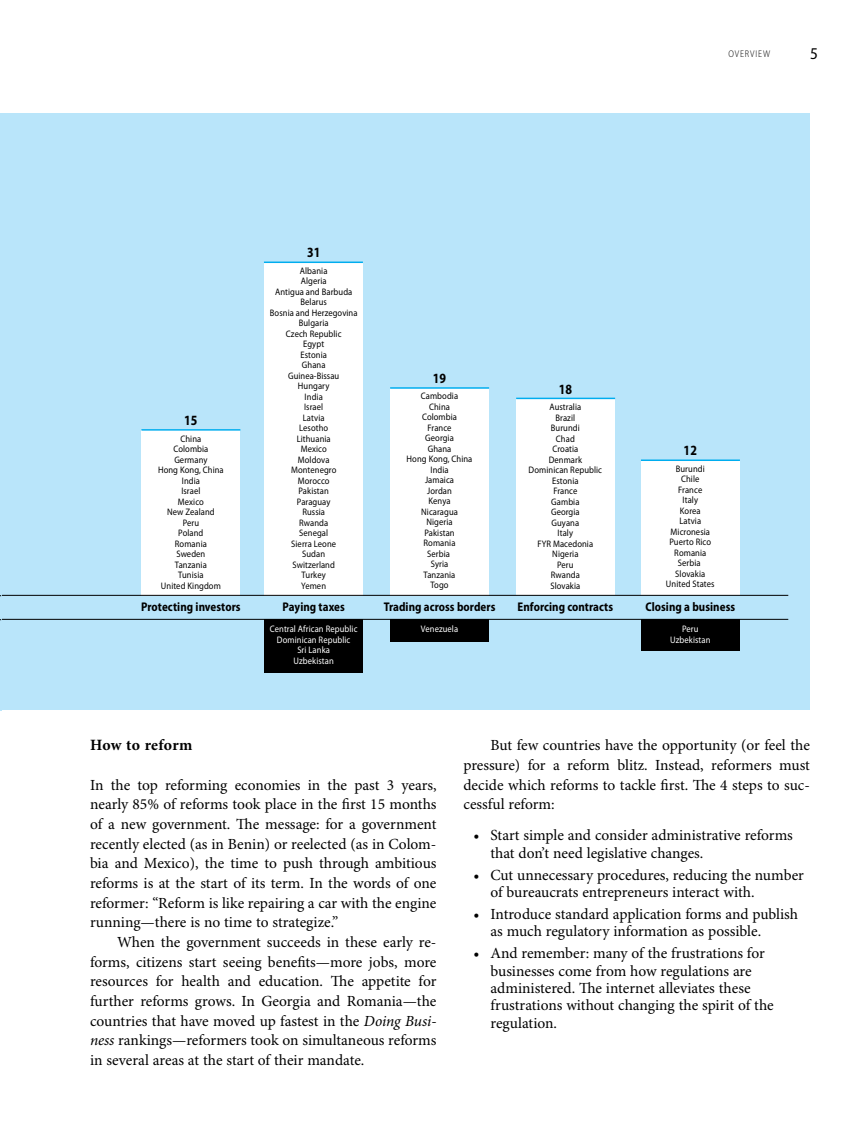
<style>
.page{position:relative;width:864px;height:1134px;background:#fff}
.page>*{position:absolute;margin:0;border:0;box-sizing:border-box;transform-origin:0 0}
.t1{font:700 15.75px "Minion Pro";letter-spacing:.015em;color:#000}
.t2{font:15.45px/19.6px "Minion Pro";color:#000}
.t3{font:700 semi-condensed 14.1px "Myriad Pro";letter-spacing:.01em;color:#000;scale:.9 1}
.t4{font:700 semi-condensed 12.6px "Myriad Pro";letter-spacing:.005em;color:#000;scale:.93 1}
.t5{font:300 semi-condensed 9.75px "Myriad Pro";letter-spacing:.095em;color:#000;scale:.95 1}
.t6{font:9.45px/10.5px "Myriad Pro";letter-spacing:.01em;color:#000;text-align:center;scale:.9 1}
.t7{font:9.45px/10.5px "Myriad Pro";letter-spacing:.01em;color:#fff;text-align:center;scale:.9 1}
.s1{font-style:italic}
</style>
<div class="page">
<div style="left:0;top:113px;width:810px;height:597px;background:#b9e5fa"></div>
<hr style="left:0;top:619px;width:788px;height:1px;background:#000">
<div style="left:390px;top:620px;width:99px;height:22px;background:#000"></div>
<div style="left:141px;top:430px;width:99px;height:165px;background:#fff"></div>
<div style="left:390px;top:388px;width:99px;height:207px;background:#fff"></div>
<div style="left:264px;top:262px;width:99px;height:333px;background:#fff"></div>
<div style="left:264px;top:620px;width:99px;height:53px;background:#000"></div>
<div style="left:516px;top:398px;width:99px;height:197px;background:#fff"></div>
<div style="left:641px;top:460px;width:99px;height:135px;background:#fff"></div>
<div style="left:641px;top:619px;width:99px;height:32px;background:#000"></div>
<hr style="left:141px;top:429px;width:99px;height:2px;background:#00adef">
<hr style="left:390px;top:387px;width:99px;height:2px;background:#00adef">
<hr style="left:264px;top:262px;width:99px;height:1px;background:#00adef">
<hr style="left:516px;top:398px;width:99px;height:1px;background:#00adef">
<hr style="left:641px;top:460px;width:99px;height:1px;background:#00adef">
<hr style="left:0;top:595px;width:788px;height:1px;background:#000">
<hr style="left:0;top:114px;width:2px;height:596px;background:#b9e5fa">
<p class="t5" style="left:728px;top:48px;width:46px">OVERVIEW</p>
<p class="t3" style="left:184px;top:411px;width:16px">15</p>
<p class="t6" style="left:158px;top:433px;width:75px">China<br>Colombia<br>Germany<br>Hong Kong, China<br>India<br>Israel<br>Mexico<br>New Zealand<br>Peru<br>Poland<br>Romania<br>Sweden<br>Tanzania<br>Tunisia<br>United Kingdom</p>
<p class="t4" style="left:141px;top:599px;width:108px">Protecting investors</p>
<p class="t3" style="left:307px;top:243px;width:16px">31</p>
<p class="t6" style="left:270px;top:265px;width:99px">Albania<br>Algeria<br>Antigua and Barbuda<br>Belarus<br>Bosnia and Herzegovina<br>Bulgaria<br>Czech Republic<br>Egypt<br>Estonia<br>Ghana<br>Guinea-Bissau<br>Hungary<br>India<br>Israel<br>Latvia<br>Lesotho<br>Lithuania<br>Mexico<br>Moldova<br>Montenegro<br>Morocco<br>Pakistan<br>Paraguay<br>Russia<br>Rwanda<br>Senegal<br>Sierra Leone<br>Sudan<br>Switzerland<br>Turkey<br>Yemen</p>
<p class="t4" style="left:283px;top:599px;width:68px">Paying taxes</p>
<p class="t7" style="left:270px;top:624px;width:99px">Central African Republic<br>Dominican Republic<br>Sri Lanka<br>Uzbekistan</p>
<p class="t3" style="left:433px;top:369px;width:16px">19</p>
<p class="t6" style="left:407px;top:391px;width:75px">Cambodia<br>China<br>Colombia<br>France<br>Georgia<br>Ghana<br>Hong Kong, China<br>India<br>Jamaica<br>Jordan<br>Kenya<br>Nicaragua<br>Nigeria<br>Pakistan<br>Romania<br>Serbia<br>Syria<br>Tanzania<br>Togo</p>
<p class="t4" style="left:384px;top:598px;width:122px">Trading across borders</p>
<p class="t7" style="left:421px;top:624px;width:43px">Venezuela</p>
<p class="t3" style="left:559px;top:380px;width:16px">18</p>
<p class="t6" style="left:529px;top:402px;width:83px">Australia<br>Brazil<br>Burundi<br>Chad<br>Croatia<br>Denmark<br>Dominican Republic<br>Estonia<br>France<br>Gambia<br>Georgia<br>Guyana<br>Italy<br>FYR Macedonia<br>Nigeria<br>Peru<br>Rwanda<br>Slovakia</p>
<p class="t4" style="left:518px;top:599px;width:104px">Enforcing contracts</p>
<p class="t3" style="left:684px;top:441px;width:16px">12</p>
<p class="t6" style="left:666px;top:463px;width:55px">Burundi<br>Chile<br>France<br>Italy<br>Korea<br>Latvia<br>Micronesia<br>Puerto Rico<br>Romania<br>Serbia<br>Slovakia<br>United States</p>
<p class="t4" style="left:645px;top:599px;width:98px">Closing a business</p>
<p class="t7" style="left:670px;top:624px;width:46px">Peru<br>Uzbekistan</p>
<p class="t1" style="left:90px;top:736px;width:104px">How to reform</p>
<p class="t2" style="left:90px;top:776px;width:348px;text-align:justify">In the top reforming economies in the past 3 years, nearly 85% of reforms took place in the first 15 months of a new government. The message: for a government recently elected (as in Benin) or reelected (as in Colom&shy;bia and Mexico), the time to push through ambitious reforms is at the start of its term. In the words of one reformer: “Reform is like repairing a car with the engine running—there is no time to strategize.”</p>
<p class="t2" style="left:90px;top:933px;width:348px;text-align:justify;text-indent:27px">When the government succeeds in these early re&shy;forms, citizens start seeing benefits—more jobs, more resources for health and education. The appetite for further reforms grows. In Georgia and Romania—the countries that have moved up fastest in the <span class="s1">Doing Busi&shy;ness</span> rankings—reformers took on simultaneous reforms in several areas at the start of their mandate.</p>
<p class="t2" style="left:464px;top:736px;width:348px;text-align:justify;text-indent:27px">But few countries have the opportunity (or feel the pressure) for a reform blitz. Instead, reformers must decide which reforms to tackle first. The 4 steps to suc&shy;cessful reform:</p>
<p class="t2" style="left:490px;top:827px;width:304px;line-height:17.4px;text-indent:-17px">• Start simple and consider administrative reforms that don’t need legislative changes.</p>
<p class="t2" style="left:490px;top:867px;width:315px;line-height:17.4px;text-indent:-17px">• Cut unnecessary procedures, reducing the number of bureaucrats entrepreneurs interact with.</p>
<p class="t2" style="left:490px;top:906px;width:309px;line-height:17.4px;text-indent:-17px">• Introduce standard application forms and publish as much regulatory information as possible.</p>
<p class="t2" style="left:490px;top:945px;width:285px;line-height:17.4px;text-indent:-17px">• And remember: many of the frustrations for businesses come from how regulations are administered. The internet alleviates these frustrations without changing the spirit of the regulation.</p>
</div>
